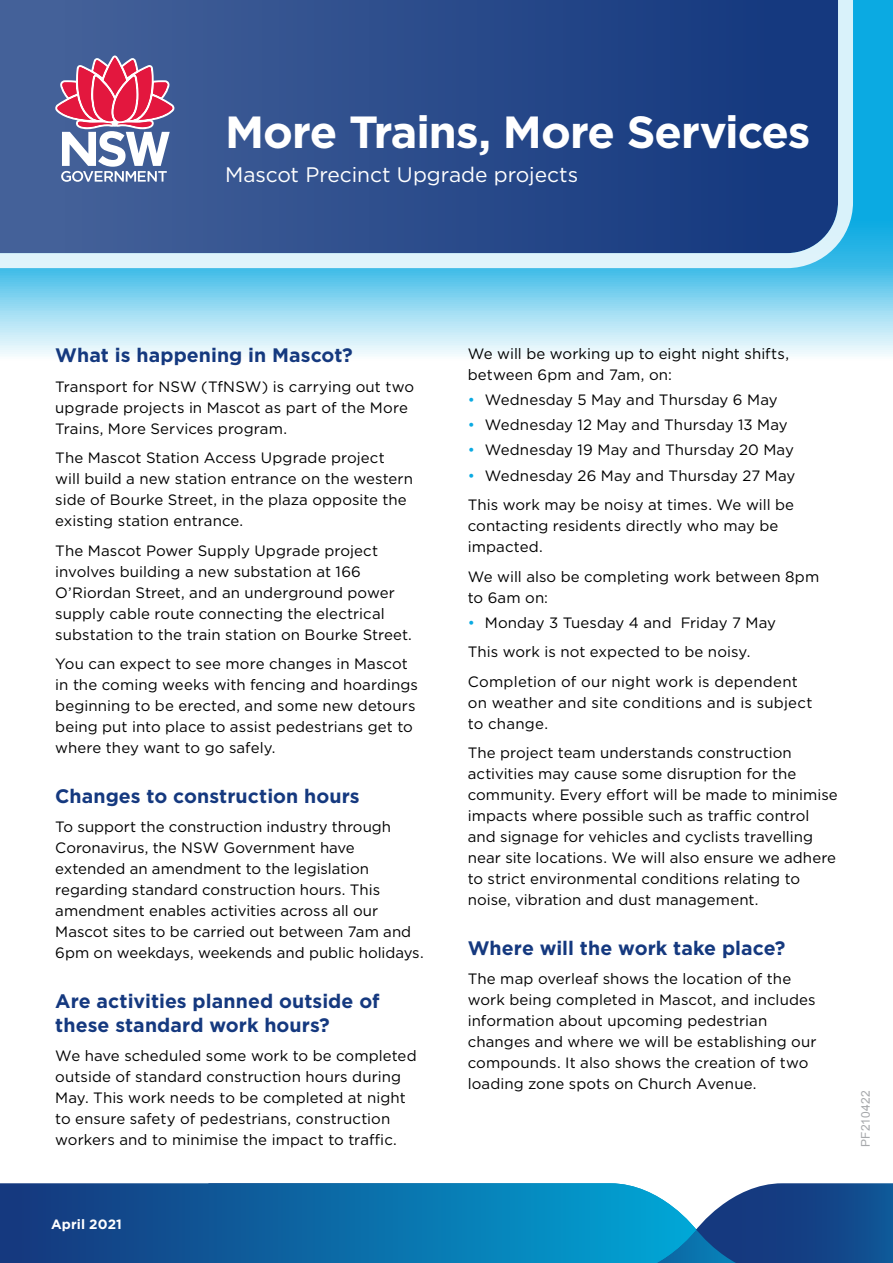
<style>
.page{position:relative;width:893px;height:1263px;background:#fff}
.page>*{position:absolute;margin:0;border:0;box-sizing:border-box;transform-origin:0 0}
.t1{font:700 45px "Gotham";letter-spacing:-.025em;color:#fff}
.t2{font:21px "Gotham";letter-spacing:-.005em;color:#fff}
.t3{font:700 19.5px/24px "Gotham";letter-spacing:.005em;color:#15397f}
.Body{font:15px/21px "Gotham";letter-spacing:.005em;color:#000}
.t4{font:700 13.5px "Gotham";letter-spacing:.01em;color:#fff}
.t5{font:12px "Arial";letter-spacing:.015em;color:#a7a9ac}
.s1{color:#0baae2}
</style>
<div class="page">
<svg style="left:0;top:0;width:893px;height:356px;background:#90d8f1"></svg>
<svg style="left:0;top:1183px;width:208px;height:80px;background:#134589"></svg>
<svg style="left:208px;top:1183px;width:685px;height:80px;background:#1773ac"></svg>
<svg style="left:0;top:0;width:860px;height:270px;background:#385a95"></svg>
<svg style="left:55px;top:56px;width:119px;height:126px"></svg>
<p class="t1" style="left:225px;top:102px;width:587px">More Trains, More Services</p>
<p class="t2" style="left:225px;top:161px;width:355px">Mascot Precinct Upgrade projects</p>
<h2 class="t3" style="left:55px;top:343px;width:299px">What is happening in Mascot?</h2>
<p class="Body" style="left:55px;top:376px;width:360px">Transport for NSW (TfNSW) is carrying out two upgrade projects in Mascot as part of the More<br>Trains, More Services program.</p>
<p class="Body" style="left:55px;top:447px;width:359px">The Mascot Station Access Upgrade project will build a new station entrance on the western side of Bourke Street, in the plaza opposite the existing station entrance.</p>
<p class="Body" style="left:55px;top:540px;width:358px">The Mascot Power Supply Upgrade project involves building a new substation at 166<br>O’Riordan Street, and an underground power supply cable route connecting the electrical substation to the train station on Bourke Street.</p>
<p class="Body" style="left:55px;top:653px;width:364px">You can expect to see more changes in Mascot in the coming weeks with fencing and hoardings beginning to be erected, and some new detours being put into place to assist pedestrians get to where they want to go safely.</p>
<h2 class="t3" style="left:55px;top:784px;width:306px">Changes to construction hours</h2>
<p class="Body" style="left:55px;top:816px;width:370px">To support the construction industry through Coronavirus, the NSW Government have extended an amendment to the legislation regarding standard construction hours. This amendment enables activities across all our Mascot sites to be carried out between 7am and 6pm on weekdays, weekends and public holidays.</p>
<h2 class="t3" style="left:55px;top:989px;width:326px">Are activities planned outside of these standard work hours?</h2>
<p class="Body" style="left:55px;top:1045px;width:363px">We have scheduled some work to be completed outside of standard construction hours during May. This work needs to be completed at night to ensure safety of pedestrians, construction workers and to minimise the impact to traffic.</p>
<p class="t4" style="left:51px;top:1215px;width:72px">April 2021</p>
<p class="Body" style="left:468px;top:342px;width:323px">We will be working up to eight night shifts, between 6pm and 7am, on:</p>
<p class="Body" style="left:468px;top:389px;width:311px"><span class="s1">•</span> Wednesday 5 May and Thursday 6 May</p>
<p class="Body" style="left:468px;top:414px;width:321px"><span class="s1">•</span> Wednesday 12 May and Thursday 13 May</p>
<p class="Body" style="left:468px;top:439px;width:328px"><span class="s1">•</span> Wednesday 19 May and Thursday 20 May</p>
<p class="Body" style="left:468px;top:464px;width:329px"><span class="s1">•</span> Wednesday 26 May and Thursday 27 May</p>
<p class="Body" style="left:468px;top:494px;width:328px">This work may be noisy at times. We will be contacting residents directly who may be impacted.</p>
<p class="Body" style="left:468px;top:565px;width:353px">We will also be completing work between 8pm to 6am on:</p>
<p class="Body" style="left:468px;top:612px;width:310px"><span class="s1">•</span> Monday 3 Tuesday 4 and Friday 7 May</p>
<p class="Body" style="left:468px;top:641px;width:284px">This work is not expected to be noisy.</p>
<p class="Body" style="left:468px;top:671px;width:346px">Completion of our night work is dependent on weather and site conditions and is subject to change.</p>
<p class="Body" style="left:468px;top:742px;width:371px">The project team understands construction activities may cause some disruption for the community. Every effort will be made to minimise impacts where possible such as traffic control and signage for vehicles and cyclists travelling near site locations. We will also ensure we adhere to strict environmental conditions relating to noise, vibration and dust management.</p>
<h2 class="t3" style="left:468px;top:936px;width:319px">Where will the work take place?</h2>
<p class="Body" style="left:468px;top:968px;width:350px">The map overleaf shows the location of the work being completed in Mascot, and includes information about upcoming pedestrian changes and where we will be establishing our compounds. It also shows the creation of two loading zone spots on Church Avenue.</p>
<p class="t5" style="left:858px;top:1147px;width:58px;rotate:-90deg">PF210422</p>
</div>
